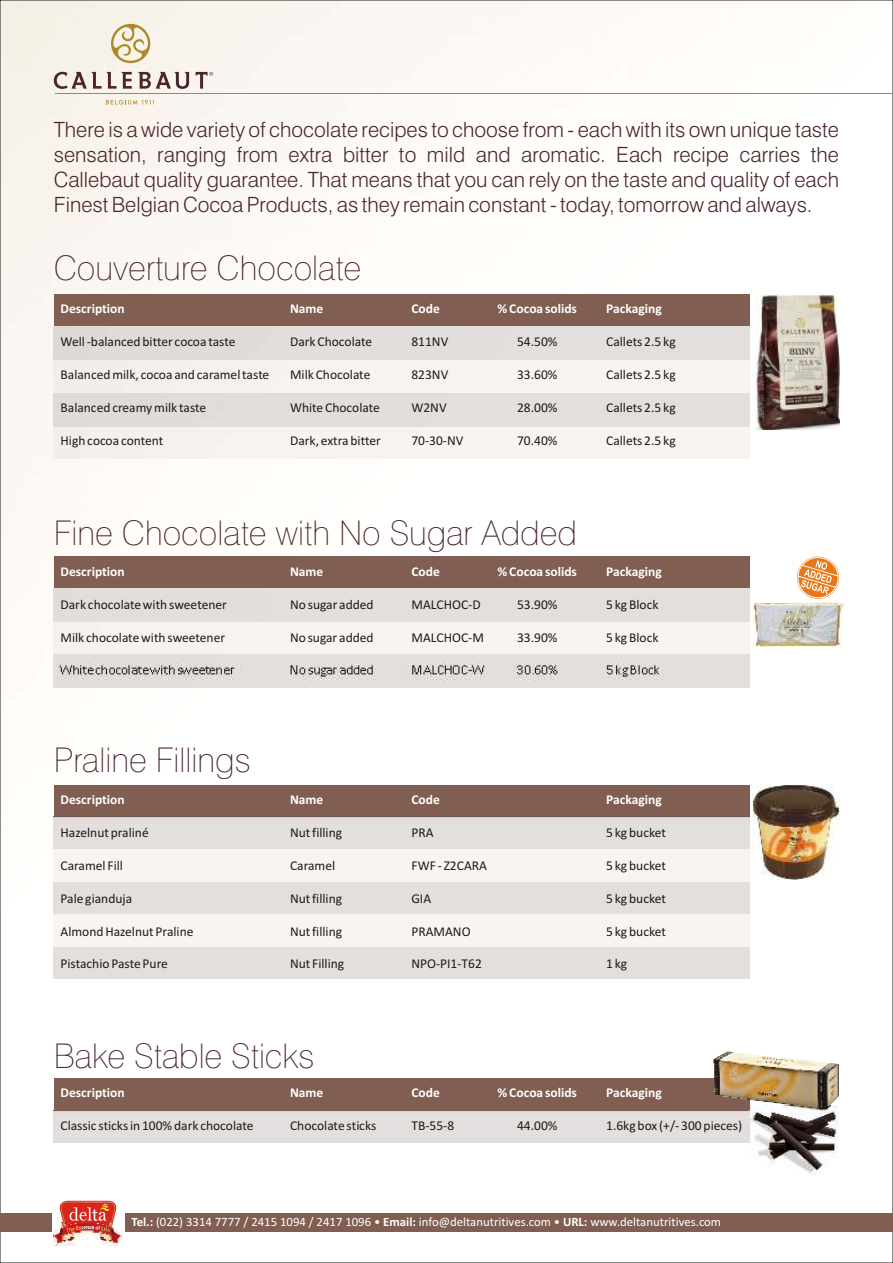
<style>
.page{position:relative;width:893px;height:1263px;background:#fff}
.page>*{position:absolute;margin:0;border:0;box-sizing:border-box;transform-origin:0 0}
.t1{font:100 34.05px "Swiss 721 BT";color:#4a262b}
.t2{font:300 21px/25.2px "Swiss 721 BT";color:#4a262b;text-align:justify}
.t3{font:13.5px "Calibri";color:#1f1a17}
.t4{font:700 13.5px "Calibri";color:#fff}
.t5{font:12.75px "Calibri";color:#fff}
.s1{font-weight:700}
</style>
<div class="page">
<img style="left:2px;top:2px;width:889px;height:1244px">
<div style="left:126px;top:1214px;width:767px;height:18px;background:#805e52"></div>
<svg style="left:138px;top:72px;width:51px;height:17px"></svg>
<svg style="left:54px;top:72px;width:78px;height:17px"></svg>
<svg style="left:111px;top:24px;width:39px;height:39px"></svg>
<hr style="left:55px;top:93px;width:838px;height:1px;background:#ab8a2b">
<svg style="left:106px;top:100px;width:48px;height:5px"></svg>
<svg style="left:196px;top:72px;width:17px;height:17px"></svg>
<img style="left:101px;top:1244px;width:21px;height:1px">
<img style="left:101px;top:1230px;width:21px;height:14px">
<img style="left:101px;top:1239px;width:15px;height:1px">
<img style="left:54px;top:1244px;width:21px;height:1px">
<img style="left:54px;top:1230px;width:21px;height:14px">
<img style="left:61px;top:1239px;width:14px;height:1px">
<img style="left:61px;top:1238px;width:55px;height:1px">
<img style="left:61px;top:1232px;width:55px;height:6px">
<svg style="left:59px;top:1201px;width:58px;height:31px"></svg>
<div style="left:0;top:1214px;width:52px;height:18px;background:#805e52"></div>
<div style="left:54px;top:295px;width:695px;height:31px;background:#805e52"></div>
<img style="left:54px;top:327px;width:695px;height:132px">
<svg style="left:792px;top:552px;width:52px;height:52px"></svg>
<img style="left:753px;top:603px;width:90px;height:43px">
<img style="left:753px;top:785px;width:86px;height:94px">
<img style="left:756px;top:295px;width:83px;height:135px">
<div style="left:54px;top:557px;width:695px;height:31px;background:#805e52"></div>
<img style="left:54px;top:588px;width:695px;height:99px">
<div style="left:54px;top:785px;width:695px;height:30px;background:#805e52"></div>
<img style="left:54px;top:816px;width:695px;height:163px">
<div style="left:54px;top:1078px;width:695px;height:31px;background:#805e52"></div>
<div style="left:54px;top:1110px;width:695px;height:33px;background:#e3dfdc"></div>
<img style="left:713px;top:1051px;width:126px;height:54px">
<img style="left:749px;top:1105px;width:90px;height:74px">
<p class="t2" style="left:54px;top:119px;width:787px">There is a wide variety of chocolate recipes to choose from - each with its own unique taste sensation, ranging from extra bitter to mild and aromatic. Each recipe carries the Callebaut quality guarantee. That means that you can rely on the taste and quality of each Finest Belgian Cocoa Products, as they remain constant - today, tomorrow and always.</p>
<h1 class="t1" style="left:54px;top:255px;width:309px">Couverture Chocolate</h1>
<p class="t4" style="left:61px;top:303px;width:66px">Description</p>
<p class="t4" style="left:290px;top:303px;width:35px">Name</p>
<p class="t4" style="left:411px;top:303px;width:30px">Code</p>
<p class="t4" style="left:498px;top:303px;width:81px">% Cocoa solids</p>
<p class="t4" style="left:606px;top:303px;width:57px">Packaging</p>
<p class="t3" style="left:61px;top:336px;width:176px">Well -balanced bitter cocoa taste</p>
<p class="t3" style="left:290px;top:336px;width:84px">Dark Chocolate</p>
<p class="t3" style="left:411px;top:336px;width:38px">811NV</p>
<p class="t3" style="left:517px;top:336px;width:42px">54.50%</p>
<p class="t3" style="left:606px;top:336px;width:71px">Callets 2.5 kg</p>
<p class="t3" style="left:61px;top:369px;width:210px">Balanced milk, cocoa and caramel taste</p>
<p class="t3" style="left:290px;top:369px;width:82px">Milk Chocolate</p>
<p class="t3" style="left:411px;top:369px;width:38px">823NV</p>
<p class="t3" style="left:517px;top:369px;width:42px">33.60%</p>
<p class="t3" style="left:606px;top:369px;width:71px">Callets 2.5 kg</p>
<p class="t3" style="left:61px;top:402px;width:147px">Balanced creamy milk taste</p>
<p class="t3" style="left:290px;top:402px;width:91px">White Chocolate</p>
<p class="t3" style="left:411px;top:402px;width:37px">W2NV</p>
<p class="t3" style="left:517px;top:402px;width:42px">28.00%</p>
<p class="t3" style="left:606px;top:402px;width:71px">Callets 2.5 kg</p>
<p class="t3" style="left:61px;top:435px;width:104px">High cocoa content</p>
<p class="t3" style="left:290px;top:435px;width:92px">Dark, extra bitter</p>
<p class="t3" style="left:411px;top:435px;width:54px">70-30-NV</p>
<p class="t3" style="left:517px;top:435px;width:42px">70.40%</p>
<p class="t3" style="left:606px;top:435px;width:71px">Callets 2.5 kg</p>
<h1 class="t1" style="left:54px;top:519px;width:525px">Fine Chocolate with No Sugar Added</h1>
<p class="t4" style="left:61px;top:566px;width:66px">Description</p>
<p class="t4" style="left:290px;top:566px;width:35px">Name</p>
<p class="t4" style="left:411px;top:566px;width:30px">Code</p>
<p class="t4" style="left:498px;top:566px;width:81px">% Cocoa solids</p>
<p class="t4" style="left:606px;top:566px;width:57px">Packaging</p>
<p class="t3" style="left:61px;top:599px;width:168px">Dark chocolatewith sweetener</p>
<p class="t3" style="left:290px;top:599px;width:85px">No sugar added</p>
<p class="t3" style="left:411px;top:599px;width:71px">MALCHOC-D</p>
<p class="t3" style="left:517px;top:599px;width:42px">53.90%</p>
<p class="t3" style="left:606px;top:599px;width:54px">5 kg Block</p>
<p class="t3" style="left:61px;top:632px;width:166px">Milk chocolatewith sweetener</p>
<p class="t3" style="left:290px;top:632px;width:85px">No sugar added</p>
<p class="t3" style="left:411px;top:632px;width:74px">MALCHOC-M</p>
<p class="t3" style="left:517px;top:632px;width:42px">33.90%</p>
<p class="t3" style="left:606px;top:632px;width:54px">5 kg Block</p>
<h1 class="t1" style="left:54px;top:746px;width:199px">Praline Fillings</h1>
<p class="t4" style="left:61px;top:793px;width:66px">Description</p>
<p class="t4" style="left:290px;top:793px;width:35px">Name</p>
<p class="t4" style="left:411px;top:793px;width:30px">Code</p>
<p class="t4" style="left:606px;top:793px;width:57px">Packaging</p>
<p class="t3" style="left:61px;top:826px;width:90px">Hazelnut praliné</p>
<p class="t3" style="left:290px;top:826px;width:54px">Nut filling</p>
<p class="t3" style="left:411px;top:826px;width:24px">PRA</p>
<p class="t3" style="left:606px;top:826px;width:61px">5 kg bucket</p>
<p class="t3" style="left:61px;top:859px;width:64px">Caramel Fill</p>
<p class="t3" style="left:290px;top:859px;width:47px">Caramel</p>
<p class="t3" style="left:411px;top:859px;width:77px">FWF - Z2CARA</p>
<p class="t3" style="left:606px;top:859px;width:61px">5 kg bucket</p>
<p class="t3" style="left:61px;top:892px;width:73px">Pale gianduja</p>
<p class="t3" style="left:290px;top:892px;width:54px">Nut filling</p>
<p class="t3" style="left:411px;top:892px;width:21px">GIA</p>
<p class="t3" style="left:606px;top:892px;width:61px">5 kg bucket</p>
<p class="t3" style="left:61px;top:925px;width:134px">Almond Hazelnut Praline</p>
<p class="t3" style="left:290px;top:925px;width:54px">Nut filling</p>
<p class="t3" style="left:411px;top:925px;width:61px">PRAMANO</p>
<p class="t3" style="left:606px;top:925px;width:61px">5 kg bucket</p>
<p class="t3" style="left:61px;top:958px;width:109px">Pistachio Paste Pure</p>
<p class="t3" style="left:290px;top:958px;width:56px">Nut Filling</p>
<p class="t3" style="left:411px;top:958px;width:72px">NPO-PI1-T62</p>
<p class="t3" style="left:606px;top:958px;width:23px">1 kg</p>
<h1 class="t1" style="left:54px;top:1042px;width:262px">Bake Stable Sticks</h1>
<p class="t4" style="left:61px;top:1087px;width:66px">Description</p>
<p class="t4" style="left:290px;top:1087px;width:35px">Name</p>
<p class="t4" style="left:411px;top:1087px;width:30px">Code</p>
<p class="t4" style="left:498px;top:1087px;width:81px">% Cocoa solids</p>
<p class="t4" style="left:606px;top:1087px;width:57px">Packaging</p>
<p class="t3" style="left:61px;top:1119px;width:195px">Classic sticks in 100% dark chocolate</p>
<p class="t3" style="left:290px;top:1119px;width:88px">Chocolatesticks</p>
<p class="t3" style="left:411px;top:1119px;width:44px">TB-55-8</p>
<p class="t3" style="left:517px;top:1119px;width:42px">44.00%</p>
<p class="t3" style="left:606px;top:1119px;width:138px">1.6kg box (+/- 300 pieces)</p>
<p class="t5" style="left:131px;top:1217px;width:591px"><span class="s1">Tel.:</span> (022) 3314 7777 / 2415 1094 / 2417 1096 • <span class="s1">Email:</span> info@deltanutritives.com • <span class="s1">URL:</span> www.deltanutritives.com</p>
</div>
